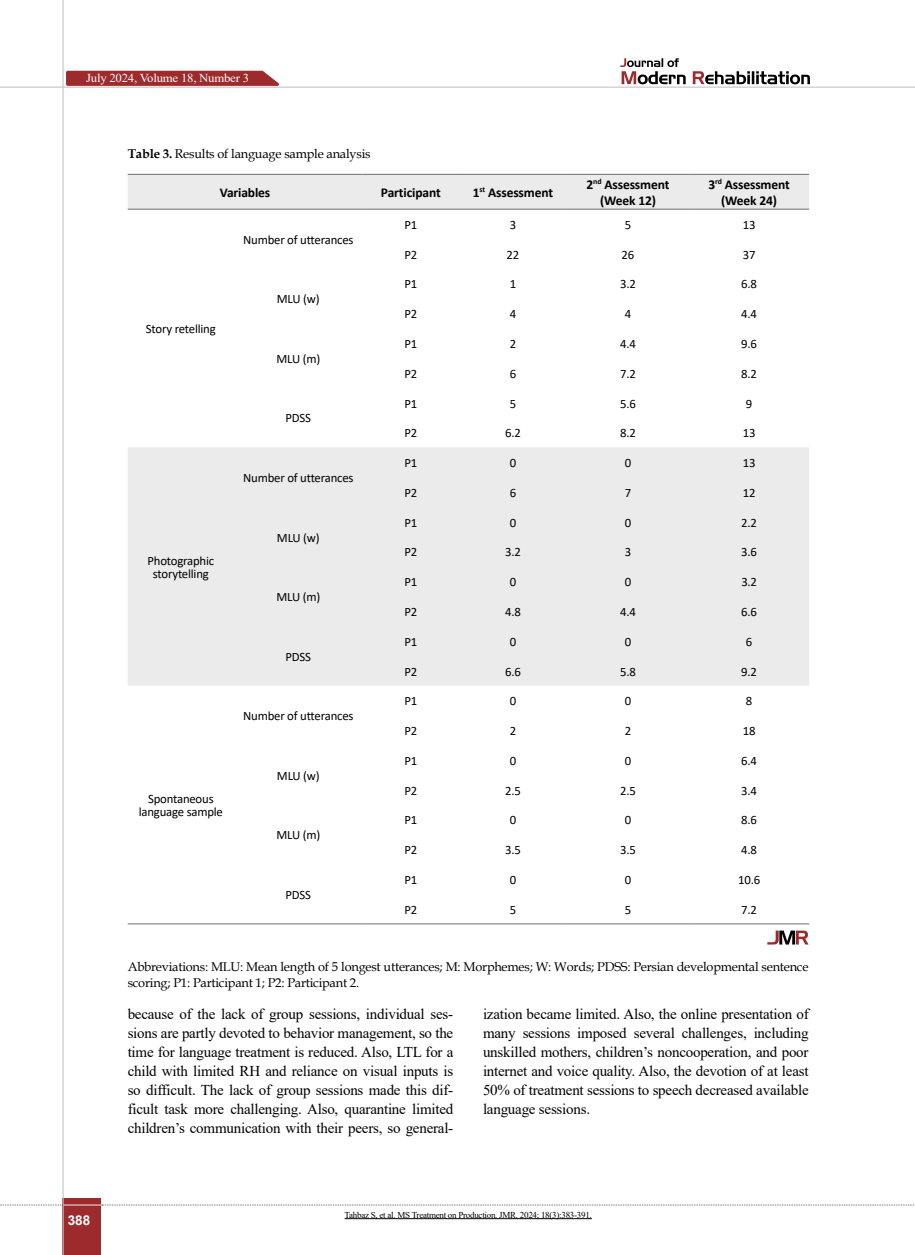
<style>
.page{position:relative;width:915px;height:1255px;background:#fff}
.page>*{position:absolute;margin:0;border:0;box-sizing:border-box;transform-origin:0 0}
.t1{font:15px/19px "Times New Roman";letter-spacing:-.015em;color:#000;text-align:justify}
.t2{font:700 13.5px/16.2px "Calibri";letter-spacing:-.01em;color:#000;text-align:center}
.t3{font:700 13.5px "Arial";color:#fff}
.t4{font:12.75px/13.5px "Calibri";letter-spacing:-.015em;color:#000;text-align:center}
.t5{font:12.75px/16.5px "Book Antiqua";letter-spacing:-.015em;color:#000}
.t6{font:12.15px "Times New Roman";letter-spacing:-.015em;color:#fff;scale:1.05 1}
.t7{font:9px "Times New Roman";letter-spacing:-.03em;color:#000}
.s1{font-weight:700}
</style>
<div class="page">
<div style="left:63px;top:1198px;width:38px;height:56px;background:#9d2a2d"></div>
<hr style="left:62px;top:0;width:2px;height:1254px;background:#c2c4c6">
<hr style="left:0;top:87px;width:914px;height:1px;background:#c2c4c6">
<hr style="left:63px;top:1204px;width:38px;height:1px;background:#ebebec">
<svg style="left:0;top:1204px;width:63px;height:1px"></svg>
<svg style="left:102px;top:1204px;width:813px;height:1px"></svg>
<svg style="left:692px;top:71px;width:117px;height:13px"></svg>
<svg style="left:620px;top:58px;width:65px;height:26px"></svg>
<svg style="left:128px;top:175px;width:680px;height:510px;fill:#ebebec"></svg>
<hr style="left:128px;top:923px;width:106px;height:1px;background:#6d6e71">
<hr style="left:234px;top:923px;width:128px;height:1px;background:#6d6e71">
<hr style="left:362px;top:923px;width:97px;height:1px;background:#6d6e71">
<hr style="left:459px;top:923px;width:107px;height:1px;background:#6d6e71">
<hr style="left:566px;top:923px;width:123px;height:1px;background:#6d6e71">
<hr style="left:689px;top:923px;width:119px;height:1px;background:#6d6e71">
<hr style="left:128px;top:174px;width:106px;height:1px;background:#6d6e71">
<hr style="left:234px;top:174px;width:128px;height:1px;background:#6d6e71">
<hr style="left:362px;top:174px;width:97px;height:1px;background:#6d6e71">
<hr style="left:459px;top:174px;width:107px;height:1px;background:#6d6e71">
<hr style="left:566px;top:174px;width:123px;height:1px;background:#6d6e71">
<hr style="left:689px;top:174px;width:119px;height:1px;background:#6d6e71">
<hr style="left:128px;top:209px;width:106px;height:1px;background:#6d6e71">
<hr style="left:234px;top:209px;width:128px;height:1px;background:#6d6e71">
<hr style="left:362px;top:209px;width:97px;height:1px;background:#6d6e71">
<hr style="left:459px;top:209px;width:107px;height:1px;background:#6d6e71">
<hr style="left:566px;top:209px;width:123px;height:1px;background:#6d6e71">
<hr style="left:689px;top:209px;width:119px;height:1px;background:#6d6e71">
<svg style="left:767px;top:930px;width:41px;height:14px"></svg>
<hr style="left:344px;top:1218px;width:247px;height:1px;background:#000">
<svg style="left:64px;top:70px;width:222px;height:17px;background:#ac4d4f"></svg>
<p class="t6" style="left:86px;top:69px;width:157px">July 2024, Volume 18, Number 3</p>
<p class="t5" style="left:128px;top:145px;width:244px"><span class="s1">Table 3.</span> Results of language sample analysis</p>
<p class="t2" style="left:220px;top:184px;width:52px">Variables</p>
<p class="t2" style="left:381px;top:184px;width:61px">Participant</p>
<p class="t2" style="left:472px;top:184px;width:82px">1<sup>st</sup> Assessment</p>
<p class="t2" style="left:586px;top:176px;width:84px">2<sup>nd</sup> Assessment (Week 12)</p>
<p class="t2" style="left:708px;top:176px;width:83px">3<sup>rd</sup> Assessment (Week 24)</p>
<p class="t4" style="left:146px;top:322px;width:71px">Story retelling</p>
<p class="t4" style="left:147px;top:553px;width:68px">Photographic storytelling</p>
<p class="t4" style="left:139px;top:791px;width:86px">Spontaneous language sample</p>
<p class="t4" style="left:243px;top:232px;width:112px">Number of utterances</p>
<p class="t4" style="left:277px;top:292px;width:44px">MLU (w)</p>
<p class="t4" style="left:276px;top:351px;width:45px">MLU (m)</p>
<p class="t4" style="left:285px;top:411px;width:27px">PDSS</p>
<p class="t4" style="left:243px;top:470px;width:112px">Number of utterances</p>
<p class="t4" style="left:277px;top:530px;width:44px">MLU (w)</p>
<p class="t4" style="left:276px;top:589px;width:45px">MLU (m)</p>
<p class="t4" style="left:285px;top:649px;width:27px">PDSS</p>
<p class="t4" style="left:243px;top:709px;width:112px">Number of utterances</p>
<p class="t4" style="left:277px;top:768px;width:44px">MLU (w)</p>
<p class="t4" style="left:276px;top:828px;width:45px">MLU (m)</p>
<p class="t4" style="left:285px;top:887px;width:27px">PDSS</p>
<p class="t4" style="left:404px;top:218px;width:14px">P1</p>
<p class="t4" style="left:509px;top:218px;width:8px">3</p>
<p class="t4" style="left:624px;top:218px;width:8px">5</p>
<p class="t4" style="left:742px;top:218px;width:14px">13</p>
<p class="t4" style="left:404px;top:247px;width:14px">P2</p>
<p class="t4" style="left:506px;top:247px;width:14px">22</p>
<p class="t4" style="left:621px;top:247px;width:14px">26</p>
<p class="t4" style="left:742px;top:247px;width:14px">37</p>
<p class="t4" style="left:404px;top:277px;width:14px">P1</p>
<p class="t4" style="left:509px;top:277px;width:8px">1</p>
<p class="t4" style="left:620px;top:277px;width:17px">3.2</p>
<p class="t4" style="left:741px;top:277px;width:17px">6.8</p>
<p class="t4" style="left:404px;top:307px;width:14px">P2</p>
<p class="t4" style="left:509px;top:307px;width:8px">4</p>
<p class="t4" style="left:624px;top:307px;width:8px">4</p>
<p class="t4" style="left:741px;top:307px;width:17px">4.4</p>
<p class="t4" style="left:404px;top:336px;width:14px">P1</p>
<p class="t4" style="left:509px;top:336px;width:8px">2</p>
<p class="t4" style="left:620px;top:336px;width:17px">4.4</p>
<p class="t4" style="left:741px;top:336px;width:17px">9.6</p>
<p class="t4" style="left:404px;top:366px;width:14px">P2</p>
<p class="t4" style="left:509px;top:366px;width:8px">6</p>
<p class="t4" style="left:620px;top:366px;width:17px">7.2</p>
<p class="t4" style="left:741px;top:366px;width:17px">8.2</p>
<p class="t4" style="left:404px;top:396px;width:14px">P1</p>
<p class="t4" style="left:509px;top:396px;width:8px">5</p>
<p class="t4" style="left:620px;top:396px;width:17px">5.6</p>
<p class="t4" style="left:745px;top:396px;width:8px">9</p>
<p class="t4" style="left:404px;top:426px;width:14px">P2</p>
<p class="t4" style="left:505px;top:426px;width:17px">6.2</p>
<p class="t4" style="left:620px;top:426px;width:17px">8.2</p>
<p class="t4" style="left:742px;top:426px;width:14px">13</p>
<p class="t4" style="left:404px;top:456px;width:14px">P1</p>
<p class="t4" style="left:509px;top:456px;width:8px">0</p>
<p class="t4" style="left:624px;top:456px;width:8px">0</p>
<p class="t4" style="left:742px;top:456px;width:14px">13</p>
<p class="t4" style="left:404px;top:485px;width:14px">P2</p>
<p class="t4" style="left:509px;top:485px;width:8px">6</p>
<p class="t4" style="left:624px;top:485px;width:8px">7</p>
<p class="t4" style="left:742px;top:485px;width:14px">12</p>
<p class="t4" style="left:404px;top:515px;width:14px">P1</p>
<p class="t4" style="left:509px;top:515px;width:8px">0</p>
<p class="t4" style="left:624px;top:515px;width:8px">0</p>
<p class="t4" style="left:741px;top:515px;width:17px">2.2</p>
<p class="t4" style="left:404px;top:545px;width:14px">P2</p>
<p class="t4" style="left:505px;top:545px;width:17px">3.2</p>
<p class="t4" style="left:624px;top:545px;width:8px">3</p>
<p class="t4" style="left:741px;top:545px;width:17px">3.6</p>
<p class="t4" style="left:404px;top:575px;width:14px">P1</p>
<p class="t4" style="left:509px;top:575px;width:8px">0</p>
<p class="t4" style="left:624px;top:575px;width:8px">0</p>
<p class="t4" style="left:741px;top:575px;width:17px">3.2</p>
<p class="t4" style="left:404px;top:604px;width:14px">P2</p>
<p class="t4" style="left:505px;top:604px;width:17px">4.8</p>
<p class="t4" style="left:620px;top:604px;width:17px">4.4</p>
<p class="t4" style="left:741px;top:604px;width:17px">6.6</p>
<p class="t4" style="left:404px;top:634px;width:14px">P1</p>
<p class="t4" style="left:509px;top:634px;width:8px">0</p>
<p class="t4" style="left:624px;top:634px;width:8px">0</p>
<p class="t4" style="left:745px;top:634px;width:8px">6</p>
<p class="t4" style="left:404px;top:664px;width:14px">P2</p>
<p class="t4" style="left:505px;top:664px;width:17px">6.6</p>
<p class="t4" style="left:620px;top:664px;width:17px">5.8</p>
<p class="t4" style="left:741px;top:664px;width:17px">9.2</p>
<p class="t4" style="left:404px;top:694px;width:14px">P1</p>
<p class="t4" style="left:509px;top:694px;width:8px">0</p>
<p class="t4" style="left:624px;top:694px;width:8px">0</p>
<p class="t4" style="left:745px;top:694px;width:8px">8</p>
<p class="t4" style="left:404px;top:723px;width:14px">P2</p>
<p class="t4" style="left:509px;top:723px;width:8px">2</p>
<p class="t4" style="left:624px;top:723px;width:8px">2</p>
<p class="t4" style="left:742px;top:723px;width:14px">18</p>
<p class="t4" style="left:404px;top:753px;width:14px">P1</p>
<p class="t4" style="left:509px;top:753px;width:8px">0</p>
<p class="t4" style="left:624px;top:753px;width:8px">0</p>
<p class="t4" style="left:741px;top:753px;width:17px">6.4</p>
<p class="t4" style="left:404px;top:783px;width:14px">P2</p>
<p class="t4" style="left:505px;top:783px;width:17px">2.5</p>
<p class="t4" style="left:620px;top:783px;width:17px">2.5</p>
<p class="t4" style="left:741px;top:783px;width:17px">3.4</p>
<p class="t4" style="left:404px;top:813px;width:14px">P1</p>
<p class="t4" style="left:509px;top:813px;width:8px">0</p>
<p class="t4" style="left:624px;top:813px;width:8px">0</p>
<p class="t4" style="left:741px;top:813px;width:17px">8.6</p>
<p class="t4" style="left:404px;top:842px;width:14px">P2</p>
<p class="t4" style="left:505px;top:842px;width:17px">3.5</p>
<p class="t4" style="left:620px;top:842px;width:17px">3.5</p>
<p class="t4" style="left:741px;top:842px;width:17px">4.8</p>
<p class="t4" style="left:404px;top:872px;width:14px">P1</p>
<p class="t4" style="left:509px;top:872px;width:8px">0</p>
<p class="t4" style="left:624px;top:872px;width:8px">0</p>
<p class="t4" style="left:737px;top:872px;width:24px">10.6</p>
<p class="t4" style="left:404px;top:902px;width:14px">P2</p>
<p class="t4" style="left:509px;top:902px;width:8px">5</p>
<p class="t4" style="left:624px;top:902px;width:8px">5</p>
<p class="t4" style="left:741px;top:902px;width:17px">7.2</p>
<p class="t5" style="left:128px;top:957px;width:682px">Abbreviations: MLU: Mean length of 5 longest utterances; M: Morphemes; W: Words; PDSS: Persian developmental sentence scoring; P1: Participant 1; P2: Participant 2.</p>
<p class="t3" style="left:68px;top:1210px;width:24px">388</p>
<p class="t1" style="left:128px;top:1003px;width:327px">because of the lack of group sessions, individual ses&shy;sions are partly devoted to behavior management, so the time for language treatment is reduced. Also, LTL for a child with limited RH and reliance on visual inputs is so difficult. The lack of group sessions made this dif&shy;ficult task more challenging. Also, quarantine limited children’s communication with their peers, so general-</p>
<p class="t1" style="left:483px;top:1003px;width:327px">ization became limited. Also, the online presentation of many sessions imposed several challenges, including unskilled mothers, children’s noncooperation, and poor internet and voice quality. Also, the devotion of at least 50% of treatment sessions to speech decreased available language sessions.</p>
<p class="t7" style="left:344px;top:1208px;width:248px">Tahbaz S, et al. MS Treatment on Production. JMR. 2024; 18(3):383-391.</p>
</div>
